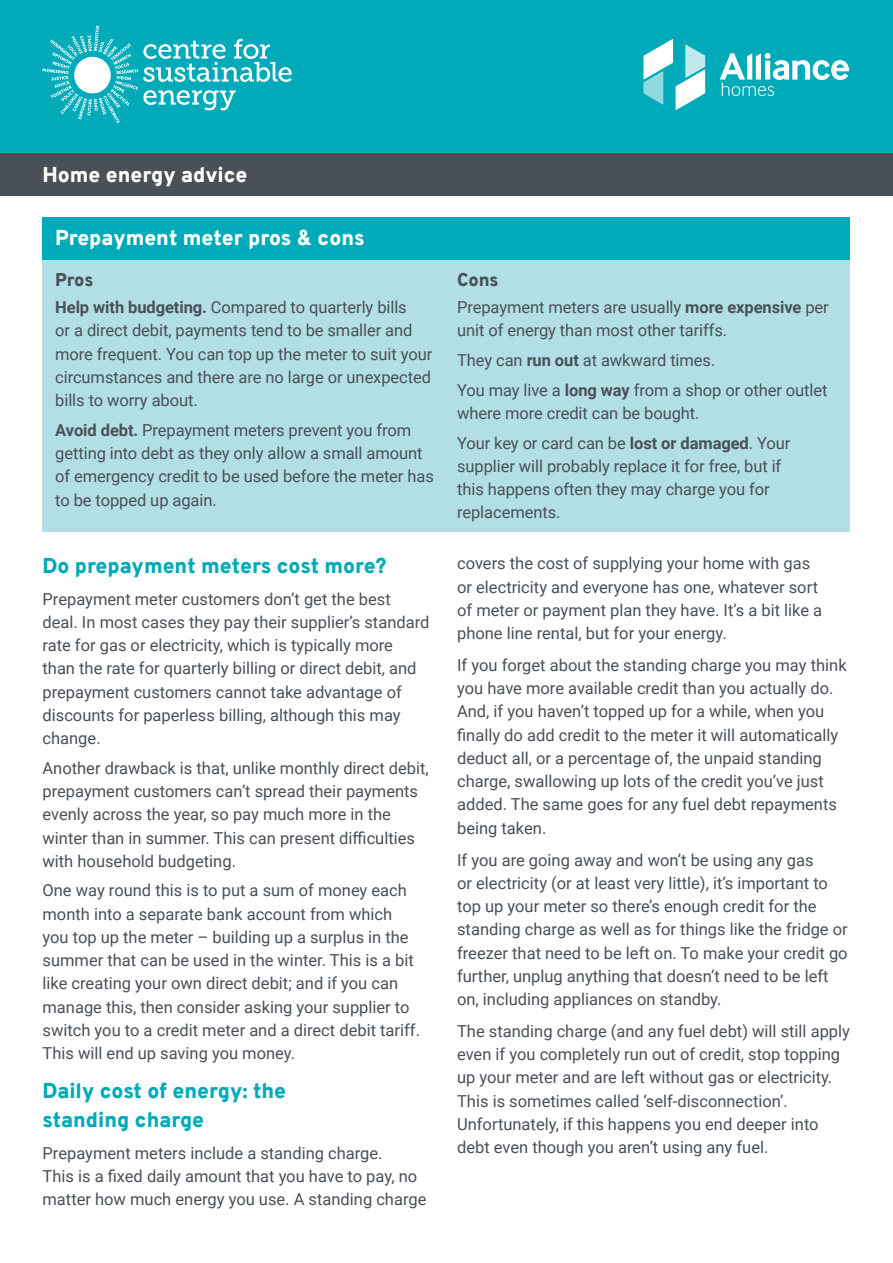
<style>
.page{position:relative;width:893px;height:1263px;background:#fff}
.page>*{position:absolute;margin:0;border:0;box-sizing:border-box;transform-origin:0 0}
.Title1{font:900 21px/28.5px "Overpass";color:#00aab8}
.Title1-2{font:900 21px "Overpass";color:#fff}
.front_page_white_tex{font:900 21px "Overpass";color:#fff}
.Title2{font:900 18px "Overpass";letter-spacing:-.005em;color:#495058}
.body_text{font:16.5px/23.2px "Roboto";color:#495058}
.s1{font-weight:700}
</style>
<div class="page">
<div style="left:0;top:0;width:893px;height:154px;background:#00aab8"></div>
<svg style="left:643px;top:39px;width:62px;height:71px"></svg>
<svg style="left:720px;top:53px;width:129px;height:43px"></svg>
<div style="left:0;top:153px;width:893px;height:43px;background:#495058"></div>
<svg style="left:43px;top:26px;width:249px;height:98px"></svg>
<div style="left:43px;top:259px;width:807px;height:273px;background:#b2dee5"></div>
<div style="left:43px;top:217px;width:807px;height:42px;background:#00aab8"></div>
<p class="front_page_white_tex" style="left:43px;top:160px;width:206px">Home energy advice</p>
<p class="Title1-2" style="left:55px;top:223px;width:311px">Prepayment meter pros &amp; cons</p>
<p class="Title2" style="left:55px;top:267px;width:40px">Pros</p>
<p class="body_text" style="left:55px;top:295px;width:379px"><span class="s1">Help with budgeting.</span> Compared to quarterly bills<br>or a direct debit, payments tend to be smaller and more frequent. You can top up the meter to suit your circumstances and there are no large or unexpected bills to worry about.</p>
<p class="body_text" style="left:55px;top:418px;width:380px"><span class="s1">Avoid debt.</span> Prepayment meters prevent you from getting into debt as they only allow a small amount of emergency credit to be used before the meter has to be topped up again.</p>
<p class="Title1" style="left:43px;top:551px;width:345px">Do prepayment meters cost more?</p>
<p class="body_text" style="left:43px;top:586px;width:388px">Prepayment meter customers don’t get the best deal. In most cases they pay their supplier’s standard rate for gas or electricity, which is typically more than the rate for quarterly billing or direct debit, and prepayment customers cannot take advantage of discounts for paperless billing, although this may change.</p>
<p class="body_text" style="left:43px;top:756px;width:388px">Another drawback is that, unlike monthly direct debit, prepayment customers can’t spread their payments evenly across the year, so pay much more in the winter than in summer. This can present difficulties with household budgeting.</p>
<p class="body_text" style="left:43px;top:878px;width:379px">One way round this is to put a sum of money each month into a separate bank account from which you top up the meter – building up a surplus in the summer that can be used in the winter. This is a bit like creating your own direct debit; and if you can manage this, then consider asking your supplier to switch you to a credit meter and a direct debit tariff.<br>This will end up saving you money.</p>
<p class="Title1" style="left:43px;top:1077px;width:245px">Daily cost of energy: the standing charge</p>
<p class="body_text" style="left:43px;top:1140px;width:385px">Prepayment meters include a standing charge.<br>This is a fixed daily amount that you have to pay, no matter how much energy you use. A standing charge</p>
<p class="Title2" style="left:457px;top:267px;width:43px">Cons</p>
<p class="body_text" style="left:457px;top:295px;width:373px">Prepayment meters are usually <span class="s1">more expensive</span> per unit of energy than most other tariffs.</p>
<p class="body_text" style="left:457px;top:348px;width:260px">They can <span class="s1">run out</span> at awkward times.</p>
<p class="body_text" style="left:457px;top:378px;width:372px">You may live a <span class="s1">long way</span> from a shop or other outlet where more credit can be bought.</p>
<p class="body_text" style="left:457px;top:430px;width:335px">Your key or card can be <span class="s1">lost or damaged</span>. Your supplier will probably replace it for free, but if this happens often they may charge you for replacements.</p>
<p class="body_text" style="left:457px;top:551px;width:367px">covers the cost of supplying your home with gas or electricity and everyone has one, whatever sort of meter or payment plan they have. It’s a bit like a phone line rental, but for your energy.</p>
<p class="body_text" style="left:457px;top:653px;width:391px">If you forget about the standing charge you may think you have more available credit than you actually do.<br>And, if you haven’t topped up for a while, when you finally do add credit to the meter it will automatically deduct all, or a percentage of, the unpaid standing charge, swallowing up lots of the credit you’ve just added. The same goes for any fuel debt repayments being taken.</p>
<p class="body_text" style="left:457px;top:847px;width:392px">If you are going away and won’t be using any gas<br>or electricity (or at least very little), it’s important to top up your meter so there’s enough credit for the standing charge as well as for things like the fridge or freezer that need to be left on. To make your credit go further, unplug anything that doesn’t need to be left on, including appliances on standby.</p>
<p class="body_text" style="left:457px;top:1019px;width:394px">The standing charge (and any fuel debt) will still apply even if you completely run out of credit, stop topping up your meter and are left without gas or electricity.<br>This is sometimes called ‘self-disconnection’.<br>Unfortunately, if this happens you end deeper into debt even though you aren’t using any fuel.</p>
</div>
